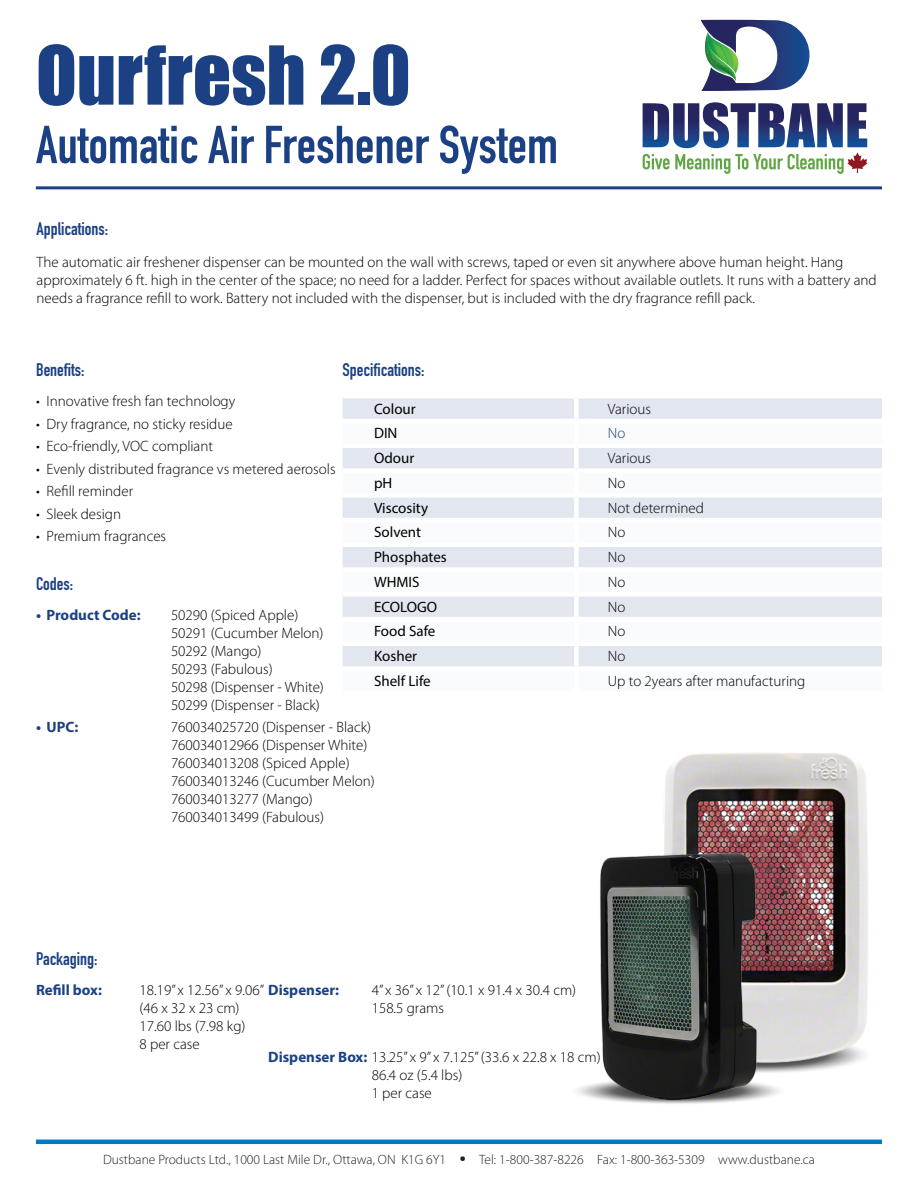
<style>
.page{position:relative;width:918px;height:1188px;background:#fff}
.page>*{position:absolute;margin:0;border:0;box-sizing:border-box;transform-origin:0 0}
.Product_Name{font:75px "Impact";color:#1b4184}
.Product_Description{font:700 52.5px "DIN Condensed";color:#1b4184}
.Subheader{font:700 18px "DIN Condensed";color:#1b4184}
.body_text_10_12{font:300 15px/18px "Myriad Pro";color:#000}
.table_text{font:15px "Myriad Pro";color:#000}
.table_text-2{font:300 15px "Myriad Pro";color:#000}
.body_text_10_12-2{font:700 15px "Myriad Pro";color:#1b4184}
.table_text-3{font:300 15px "Myriad Pro";color:#1b4184}
.t1{font:300 13.5px "Myriad Pro";color:#231f20}
.s1{font-weight:700;color:#1b4184}
.s2{font-weight:900;font-size:16.5px}
</style>
<div class="page">
<hr style="left:36px;top:1140px;width:846px;height:4px;background:#007ac2">
<svg style="left:643px;top:102px;width:225px;height:72px"></svg>
<svg style="left:701px;top:20px;width:109px;height:71px"></svg>
<div style="left:343px;top:399px;width:539px;height:20px;background:#e1e6ef"></div>
<svg style="left:343px;top:448px;width:539px;height:218px;fill:#e1e6ef"></svg>
<div style="left:574px;top:399px;width:5px;height:20px;background:#fff"></div>
<div style="left:574px;top:448px;width:5px;height:20px;background:#fff"></div>
<div style="left:343px;top:468px;width:233px;height:5px;background:#fff"></div>
<div style="left:576px;top:468px;width:306px;height:5px;background:#fff"></div>
<div style="left:574px;top:473px;width:5px;height:20px;background:#fff"></div>
<div style="left:343px;top:493px;width:233px;height:5px;background:#fff"></div>
<div style="left:576px;top:493px;width:306px;height:5px;background:#fff"></div>
<div style="left:574px;top:498px;width:5px;height:20px;background:#fff"></div>
<hr style="left:343px;top:518px;width:233px;height:4px;background:#fff">
<hr style="left:576px;top:518px;width:306px;height:4px;background:#fff">
<div style="left:574px;top:522px;width:5px;height:21px;background:#fff"></div>
<hr style="left:343px;top:543px;width:233px;height:4px;background:#fff">
<hr style="left:576px;top:543px;width:306px;height:4px;background:#fff">
<div style="left:574px;top:547px;width:5px;height:20px;background:#fff"></div>
<div style="left:343px;top:567px;width:233px;height:5px;background:#fff"></div>
<div style="left:576px;top:567px;width:306px;height:5px;background:#fff"></div>
<div style="left:574px;top:572px;width:5px;height:20px;background:#fff"></div>
<div style="left:343px;top:592px;width:233px;height:5px;background:#fff"></div>
<div style="left:576px;top:592px;width:306px;height:5px;background:#fff"></div>
<div style="left:574px;top:597px;width:5px;height:20px;background:#fff"></div>
<hr style="left:343px;top:617px;width:233px;height:4px;background:#fff">
<hr style="left:576px;top:617px;width:306px;height:4px;background:#fff">
<div style="left:574px;top:621px;width:5px;height:21px;background:#fff"></div>
<hr style="left:343px;top:642px;width:233px;height:4px;background:#fff">
<hr style="left:576px;top:642px;width:306px;height:4px;background:#fff">
<div style="left:574px;top:646px;width:5px;height:20px;background:#fff"></div>
<hr style="left:36px;top:186px;width:846px;height:3px;background:#1b4184">
<img style="left:665px;top:752px;width:203px;height:320px">
<img style="left:586px;top:787px;width:209px;height:314px">
<p class="Product_Name" style="left:36px;top:17px;width:376px">Ourfresh 2.0</p>
<p class="Product_Description" style="left:36px;top:109px;width:524px">Automatic Air Freshener System</p>
<p class="Subheader" style="left:37px;top:217px;width:73px">Applications:</p>
<p class="body_text_10_12" style="left:37px;top:253px;width:842px">The automatic air freshener dispenser can be mounted on the wall with screws, taped or even sit anywhere above human height. Hang approximately 6 ft. high in the center of the space; no need for a ladder. Perfect for spaces without available outlets. It runs with a battery and needs a fragrance refill to work. Battery not included with the dispenser, but is included with the dry fragrance refill pack.</p>
<p class="Subheader" style="left:343px;top:358px;width:83px">Specifications:</p>
<p class="table_text" style="left:374px;top:399px;width:43px">Colour</p>
<p class="table_text-2" style="left:608px;top:400px;width:45px">Various</p>
<p class="table_text" style="left:374px;top:424px;width:25px">DIN</p>
<p class="table_text-3" style="left:608px;top:424px;width:19px">No</p>
<p class="table_text" style="left:374px;top:449px;width:42px">Odour</p>
<p class="table_text-2" style="left:608px;top:449px;width:45px">Various</p>
<p class="table_text" style="left:374px;top:474px;width:20px">pH</p>
<p class="table_text-2" style="left:608px;top:474px;width:19px">No</p>
<p class="table_text" style="left:374px;top:498px;width:56px">Viscosity</p>
<p class="table_text-2" style="left:608px;top:499px;width:98px">Not determined</p>
<p class="table_text" style="left:374px;top:523px;width:49px">Solvent</p>
<p class="table_text-2" style="left:608px;top:523px;width:19px">No</p>
<p class="table_text" style="left:374px;top:548px;width:74px">Phosphates</p>
<p class="table_text-2" style="left:608px;top:548px;width:19px">No</p>
<p class="table_text" style="left:374px;top:573px;width:47px">WHMIS</p>
<p class="table_text-2" style="left:608px;top:573px;width:19px">No</p>
<p class="table_text" style="left:374px;top:597px;width:64px">ECOLOGO</p>
<p class="table_text-2" style="left:608px;top:598px;width:19px">No</p>
<p class="table_text" style="left:374px;top:622px;width:63px">Food Safe</p>
<p class="table_text-2" style="left:608px;top:622px;width:19px">No</p>
<p class="table_text" style="left:374px;top:647px;width:45px">Kosher</p>
<p class="table_text-2" style="left:608px;top:647px;width:19px">No</p>
<p class="table_text" style="left:374px;top:672px;width:58px">Shelf Life</p>
<p class="table_text-2" style="left:608px;top:672px;width:199px">Up to 2years after manufacturing</p>
<p class="Subheader" style="left:36px;top:358px;width:50px">Benefits:</p>
<p class="body_text_10_12" style="left:36px;top:392px;width:201px">• Innovative fresh fan technology</p>
<p class="body_text_10_12" style="left:36px;top:414px;width:198px">• Dry fragrance, no sticky residue</p>
<p class="body_text_10_12" style="left:36px;top:437px;width:179px">• Eco-friendly, VOC compliant</p>
<p class="body_text_10_12" style="left:36px;top:459px;width:301px">• Evenly distributed fragrance vs metered aerosols</p>
<p class="body_text_10_12" style="left:36px;top:482px;width:99px">• Refill reminder</p>
<p class="body_text_10_12" style="left:36px;top:504px;width:87px">• Sleek design</p>
<p class="body_text_10_12" style="left:36px;top:527px;width:132px">• Premium fragrances</p>
<p class="Subheader" style="left:36px;top:571px;width:39px">Codes:</p>
<p class="body_text_10_12-2" style="left:36px;top:605px;width:106px">• Product Code:</p>
<p class="body_text_10_12" style="left:171px;top:606px;width:154px">50290 (Spiced Apple)<br>50291 (Cucumber Melon)<br>50292 (Mango)<br>50293 (Fabulous)<br>50298 (Dispenser - White)<br>50299 (Dispenser - Black)</p>
<p class="body_text_10_12-2" style="left:36px;top:717px;width:44px">• UPC:</p>
<p class="body_text_10_12" style="left:171px;top:718px;width:205px">760034025720 (Dispenser - Black)<br>760034012966 (Dispenser White)<br>760034013208 (Spiced Apple)<br>760034013246 (Cucumber Melon)<br>760034013277 (Mango)<br>760034013499 (Fabulous)</p>
<p class="Subheader" style="left:36px;top:946px;width:63px">Packaging:</p>
<p class="body_text_10_12-2" style="left:36px;top:980px;width:67px">Refill box:</p>
<p class="body_text_10_12" style="left:139px;top:980px;width:201px">18.19” x 12.56” x 9.06” <span class="s1">Dispenser: </span>(46 x 32 x 23 cm)<br>17.60 lbs (7.98 kg)<br>8 per case</p>
<p class="body_text_10_12" style="left:372px;top:980px;width:206px">4” x 36” x 12” (10.1 x 91.4 x 30.4 cm)<br>158.5 grams</p>
<p class="body_text_10_12" style="left:372px;top:1048px;width:231px;text-indent:-104px"><span class="s1">Dispenser Box:</span> 13.25” x 9” x 7.125” (33.6 x 22.8 x 18 cm)<br>86.4 oz (5.4 lbs)<br>1 per case</p>
<p class="t1" style="left:103px;top:1152px;width:713px">Dustbane Products Ltd., 1000 Last Mile Dr., Ottawa, ON K1G 6Y1 <span class="s2">•</span> Tel: 1-800-387-8226 Fax: 1-800-363-5309 www.dustbane.ca</p>
</div>
